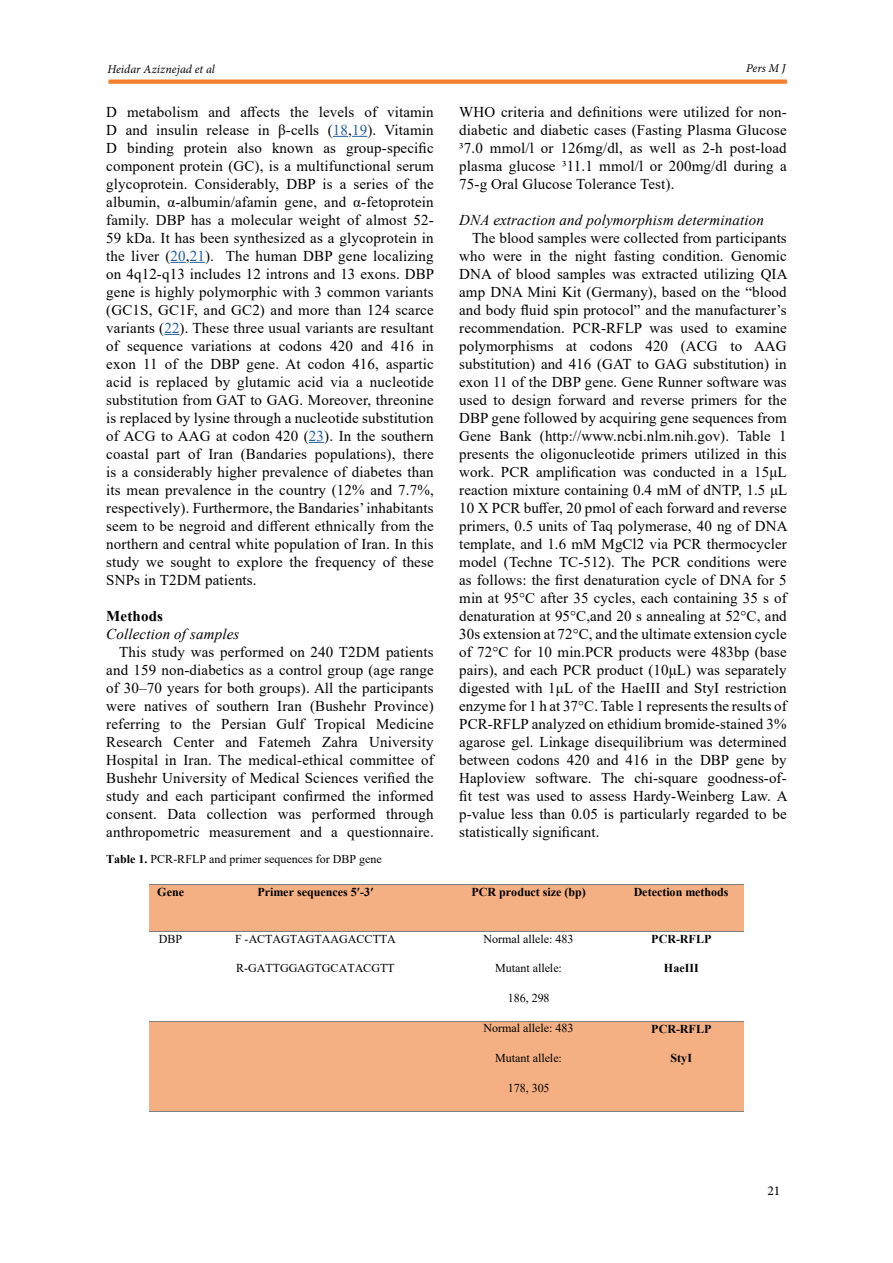
<style>
.page{position:relative;width:893px;height:1263px;background:#fff}
.page>*{position:absolute;margin:0;border:0;box-sizing:border-box;transform-origin:0 0}
.t1{font:15px/18px "Times New Roman";letter-spacing:.01em;color:#000;text-align:justify}
.t2{font:italic 15px "Times New Roman";letter-spacing:.01em;color:#000}
.t3{font:700 15px "Times New Roman";letter-spacing:.01em;color:#000}
.t4{font:13.5px "Minion Pro";color:#000}
.t5{font:12px "Times New Roman";color:#000}
.t6{font:700 12px "Times New Roman";color:#000}
.t7{font:italic 12px "Minion Pro";letter-spacing:.005em;color:#000}
.t8{font:700 12px "Times New Roman";color:#000}
.s1{color:#215e9e}
.s2{font-weight:700}
.s3{font-style:inherit}
</style>
<div class="page">
<svg style="left:108px;top:80px;width:679px;height:4px;background:#f5863b"></svg>
<svg style="left:333px;top:136px;width:34px;height:1px"></svg>
<svg style="left:170px;top:262px;width:35px;height:1px"></svg>
<svg style="left:164px;top:334px;width:16px;height:1px"></svg>
<svg style="left:309px;top:442px;width:15px;height:1px"></svg>
<div style="left:619px;top:885px;width:125px;height:46px;background:#f4b083"></div>
<div style="left:439px;top:885px;width:180px;height:46px;background:#f4b083"></div>
<div style="left:192px;top:885px;width:247px;height:46px;background:#f4b083"></div>
<div style="left:149px;top:885px;width:43px;height:46px;background:#f4b083"></div>
<hr style="left:149px;top:884px;width:43px;height:1px;background:#7f7f7f">
<hr style="left:193px;top:884px;width:246px;height:1px;background:#7f7f7f">
<hr style="left:440px;top:884px;width:178px;height:1px;background:#7f7f7f">
<hr style="left:619px;top:884px;width:125px;height:1px;background:#7f7f7f">
<hr style="left:149px;top:931px;width:43px;height:1px;background:#7f7f7f">
<hr style="left:193px;top:931px;width:246px;height:1px;background:#7f7f7f">
<hr style="left:440px;top:931px;width:178px;height:1px;background:#7f7f7f">
<hr style="left:619px;top:931px;width:125px;height:1px;background:#7f7f7f">
<div style="left:619px;top:1021px;width:125px;height:90px;background:#f4b083"></div>
<div style="left:439px;top:1021px;width:180px;height:90px;background:#f4b083"></div>
<div style="left:192px;top:1021px;width:247px;height:90px;background:#f4b083"></div>
<div style="left:149px;top:1021px;width:43px;height:90px;background:#f4b083"></div>
<hr style="left:149px;top:1021px;width:43px;height:1px;background:#7f7f7f">
<hr style="left:193px;top:1021px;width:246px;height:1px;background:#7f7f7f">
<hr style="left:440px;top:1021px;width:178px;height:1px;background:#7f7f7f">
<hr style="left:619px;top:1021px;width:125px;height:1px;background:#7f7f7f">
<hr style="left:149px;top:1111px;width:43px;height:1px;background:#7f7f7f">
<hr style="left:193px;top:1111px;width:246px;height:1px;background:#7f7f7f">
<hr style="left:440px;top:1111px;width:178px;height:1px;background:#7f7f7f">
<hr style="left:619px;top:1111px;width:125px;height:1px;background:#7f7f7f">
<p class="t7" style="left:107px;top:61px;width:109px">Heidar Aziznejad et al</p>
<p class="t7" style="left:746px;top:60px;width:41px">Pers M J</p>
<p class="t1" style="left:106px;top:102px;width:329px">D metabolism and affects the levels of vitamin D and insulin release in β-cells (<span class="s1">18</span>,<span class="s1">19</span>). Vitamin D binding protein also known as group-specific component protein (GC), is a multifunctional serum glycoprotein. Considerably, DBP is a series of the albumin, α-albumin/afamin gene, and α-fetoprotein family. DBP has a molecular weight of almost 52- 59 kDa. It has been synthesized as a glycoprotein in the liver (<span class="s1">20</span>,<span class="s1">21</span>). The human DBP gene localizing on 4q12-q13 includes 12 introns and 13 exons. DBP gene is highly polymorphic with 3 common variants (GC1S, GC1F, and GC2) and more than 124 scarce variants (<span class="s1">22</span>). These three usual variants are resultant of sequence variations at codons 420 and 416 in exon 11 of the DBP gene. At codon 416, aspartic acid is replaced by glutamic acid via a nucleotide substitution from GAT to GAG. Moreover, threonine is replaced by lysine through a nucleotide substitution of ACG to AAG at codon 420 (<span class="s1">23</span>). In the southern coastal part of Iran (Bandaries populations), there is a considerably higher prevalence of diabetes than its mean prevalence in the country (12% and 7.7%, respectively). Furthermore, the Bandaries’ inhabitants seem to be negroid and different ethnically from the northern and central white population of Iran. In this study we sought to explore the frequency of these SNPs in T2DM patients.</p>
<p class="t3" style="left:106px;top:605px;width:58px">Methods</p>
<p class="t2" style="left:106px;top:623px;width:135px">Collection of samples</p>
<p class="t1" style="left:106px;top:642px;width:329px;text-indent:13px">This study was performed on 240 T2DM patients and 159 non-diabetics as a control group (age range of 30–70 years for both groups). All the participants were natives of southern Iran (Bushehr Province) referring to the Persian Gulf Tropical Medicine Research Center and Fatemeh Zahra University Hospital in Iran. The medical-ethical committee of Bushehr University of Medical Sciences verified the study and each participant confirmed the informed consent. Data collection was performed through anthropometric measurement and a questionnaire.</p>
<p class="t1" style="left:459px;top:102px;width:329px">WHO criteria and definitions were utilized for non&shy;diabetic and diabetic cases (Fasting Plasma Glucose ³7.0 mmol/l or 126mg/dl, as well as 2-h post-load plasma glucose ³11.1 mmol/l or 200mg/dl during a 75-g Oral Glucose Tolerance Test).</p>
<p class="t2" style="left:459px;top:209px;width:306px">DNA extraction and polymorphism determination</p>
<p class="t1" style="left:459px;top:228px;width:330px;text-indent:13px">The blood samples were collected from participants who were in the night fasting condition. Genomic DNA of blood samples was extracted utilizing QIA amp DNA Mini Kit (Germany), based on the “blood and body fluid spin protocol” and the manufacturer’s recommendation. PCR-RFLP was used to examine polymorphisms at codons 420 (ACG to AAG substitution) and 416 (GAT to GAG substitution) in exon 11 of the DBP gene. Gene Runner software was used to design forward and reverse primers for the DBP gene followed by acquiring gene sequences from Gene Bank (http://www.ncbi.nlm.nih.gov). Table 1 presents the oligonucleotide primers utilized in this work. PCR amplification was conducted in a 15μL reaction mixture containing 0.4 mM of dNTP, 1.5 μL 10 X PCR buffer, 20 pmol of each forward and reverse primers, 0.5 units of Taq polymerase, 40 ng of DNA template, and 1.6 mM MgCl2 via PCR thermocycler model (Techne TC-512). The PCR conditions were as follows: the first denaturation cycle of DNA for 5 min at 95°C after 35 cycles, each containing 35 s of denaturation at 95°C,and 20 s annealing at 52°C, and 30s extension at 72°C, and the ultimate extension cycle of 72°C for 10 min.PCR products were 483bp (base pairs), and each PCR product (10μL) was separately digested with 1μL of the HaeIII and StyI restriction enzyme for 1 h at 37°C. Table 1 represents the results of PCR-RFLP analyzed on ethidium bromide-stained 3% agarose gel. Linkage disequilibrium was determined between codons 420 and 416 in the DBP gene by Haploview software. The chi-square goodness-of&shy;fit test was used to assess Hardy-Weinberg Law. A p-value less than 0.05 is particularly regarded to be statistically significant.</p>
<p class="t5" style="left:106px;top:850px;width:277px"><span class="s2">Table 1.</span> PCR-RFLP and primer sequences for DBP gene</p>
<p class="t6" style="left:157px;top:883px;width:28px">Gene</p>
<p class="t8" style="left:257px;top:883px;width:118px">Primer sequences 5ʹ<span class="s3">-</span>3ʹ</p>
<p class="t6" style="left:471px;top:883px;width:116px">PCR product size (bp)</p>
<p class="t6" style="left:634px;top:883px;width:96px">Detection methods</p>
<p class="t6" style="left:651px;top:930px;width:62px">PCR-RFLP</p>
<p class="t6" style="left:664px;top:960px;width:36px">HaeIII</p>
<p class="t5" style="left:484px;top:930px;width:92px">Normal allele: 483</p>
<p class="t5" style="left:495px;top:960px;width:68px">Mutant allele:</p>
<p class="t5" style="left:508px;top:989px;width:44px">186, 298</p>
<p class="t5" style="left:235px;top:930px;width:162px">F -ACTAGTAGTAAGACCTTA</p>
<p class="t5" style="left:236px;top:960px;width:160px">R-GATTGGAGTGCATACGTT</p>
<p class="t5" style="left:159px;top:930px;width:25px">DBP</p>
<p class="t5" style="left:484px;top:1020px;width:92px">Normal allele: 483</p>
<p class="t5" style="left:495px;top:1049px;width:68px">Mutant allele:</p>
<p class="t5" style="left:508px;top:1079px;width:44px">178, 305</p>
<p class="t6" style="left:651px;top:1020px;width:62px">PCR-RFLP</p>
<p class="t6" style="left:671px;top:1049px;width:23px">StyI</p>
<p class="t4" style="left:767px;top:1181px;width:14px">21</p>
</div>
